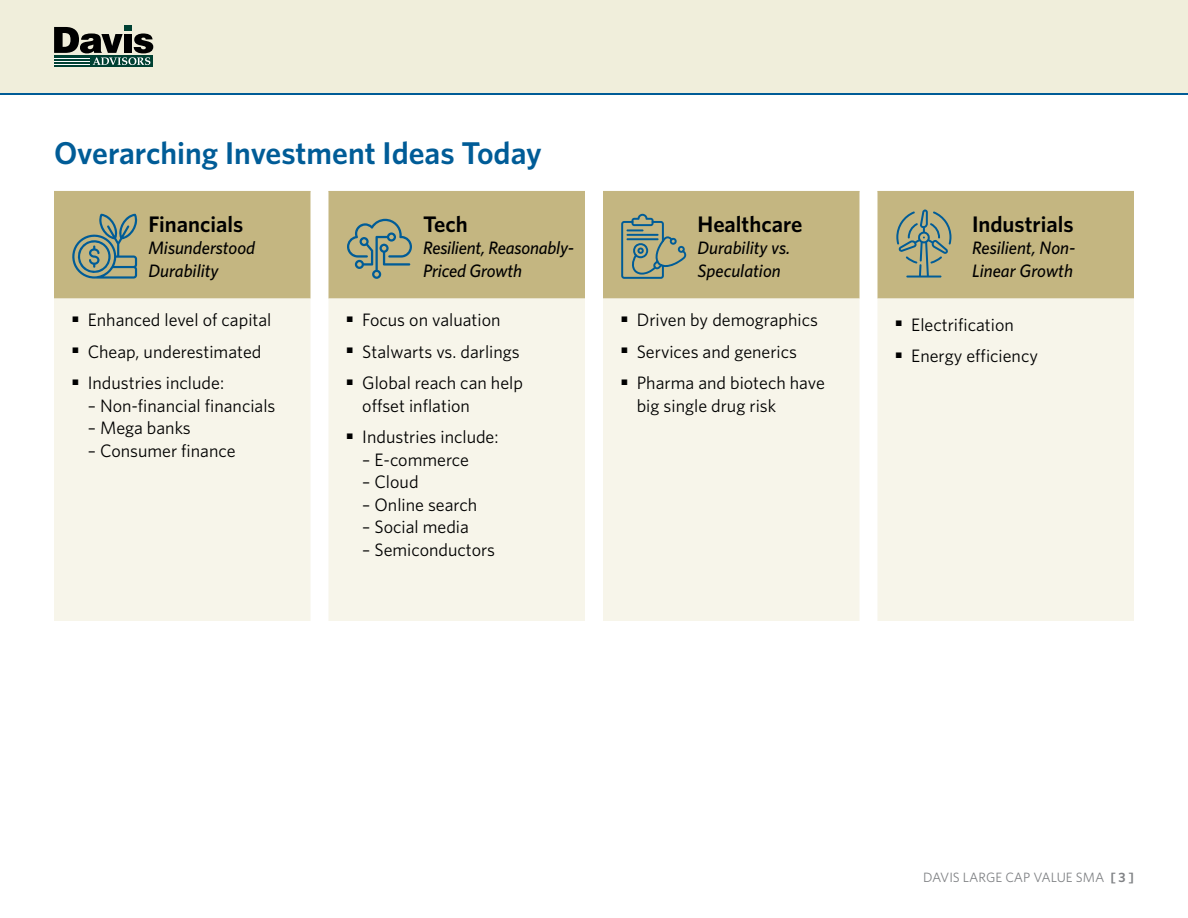
<style>
.page{position:relative;width:1188px;height:918px;background:#fff}
.page>*{position:absolute;margin:0;border:0;box-sizing:border-box;transform-origin:0 0}
.t1{font:600 31.5px "Whitney";color:#005c97}
.Talking_Points_with_Medium_Nested_2{font:600 22.5px "Whitney";color:#000}
.Talking_Points_with_Medium_Nested_2-2{font:18px/22.5px "Whitney";color:#000}
.Talking_Points_with_Medium_Nested_2-3{font:italic 500 18px/22.5px "Whitney";color:#000}
.t2{font:13.5px "Whitney";color:#808285}
.s1{font-weight:600}
</style>
<div class="page">
<div style="left:0;top:0;width:1188px;height:94px;background:#f0eedb"></div>
<hr style="left:0;top:94px;width:1188px;height:1px;background:#005c97">
<div style="left:124px;top:25px;width:8px;height:6px;background:#004133"></div>
<div style="left:54px;top:56px;width:99px;height:11px;background:#004133"></div>
<svg style="left:54px;top:27px;width:99px;height:38px"></svg>
<svg style="left:54px;top:192px;width:1080px;height:107px;background:#c7ba89"></svg>
<div style="left:54px;top:299px;width:1080px;height:322px;background:#f7f5ea"></div>
<hr style="left:54px;top:191px;width:256px;height:1px;background:#c4b681">
<hr style="left:328px;top:191px;width:257px;height:1px;background:#c4b681">
<hr style="left:603px;top:191px;width:257px;height:1px;background:#c4b681">
<hr style="left:878px;top:191px;width:256px;height:1px;background:#c4b681">
<svg style="left:621px;top:214px;width:65px;height:65px;background:#9ba385"></svg>
<hr style="left:627px;top:234px;width:32px;height:2px;background:#005c97">
<hr style="left:627px;top:238px;width:32px;height:2px;background:#005c97">
<svg style="left:347px;top:219px;width:65px;height:60px;background:#99a285"></svg>
<svg style="left:71px;top:214px;width:66px;height:65px;background:#8e9d86"></svg>
<svg style="left:896px;top:210px;width:55px;height:68px;background:#9aa385"></svg>
<p class="t1" style="left:54px;top:132px;width:489px">Overarching Investment Ideas Today</p>
<p class="Talking_Points_with_Medium_Nested_2" style="left:148px;top:209px;width:96px">Financials</p>
<p class="Talking_Points_with_Medium_Nested_2-3" style="left:148px;top:236px;width:108px">Misunderstood<br>Durability</p>
<p class="Talking_Points_with_Medium_Nested_2-2" style="left:72px;top:309px;width:201px"><sup>•</sup> Enhanced level of capital</p>
<p class="Talking_Points_with_Medium_Nested_2-2" style="left:72px;top:340px;width:191px"><sup>•</sup> Cheap, underestimated</p>
<p class="Talking_Points_with_Medium_Nested_2-2" style="left:72px;top:372px;width:154px"><sup>•</sup> Industries include:</p>
<p class="Talking_Points_with_Medium_Nested_2-2" style="left:88px;top:394px;width:189px">– Non-financial financials</p>
<p class="Talking_Points_with_Medium_Nested_2-2" style="left:88px;top:417px;width:105px">– Mega banks</p>
<p class="Talking_Points_with_Medium_Nested_2-2" style="left:88px;top:439px;width:149px">– Consumer finance</p>
<p class="Talking_Points_with_Medium_Nested_2" style="left:423px;top:209px;width:46px">Tech</p>
<p class="Talking_Points_with_Medium_Nested_2-3" style="left:423px;top:236px;width:153px">Resilient, Reasonably-<br>Priced Growth</p>
<p class="Talking_Points_with_Medium_Nested_2-2" style="left:346px;top:309px;width:156px"><sup>•</sup> Focus on valuation</p>
<p class="Talking_Points_with_Medium_Nested_2-2" style="left:346px;top:340px;width:175px"><sup>•</sup> Stalwarts vs. darlings</p>
<p class="Talking_Points_with_Medium_Nested_2-2" style="left:362px;top:372px;width:162px;text-indent:-16px"><sup>•</sup> Global reach can help offset inflation</p>
<p class="Talking_Points_with_Medium_Nested_2-2" style="left:346px;top:426px;width:154px"><sup>•</sup> Industries include:</p>
<p class="Talking_Points_with_Medium_Nested_2-2" style="left:362px;top:448px;width:108px">– E-commerce</p>
<p class="Talking_Points_with_Medium_Nested_2-2" style="left:362px;top:471px;width:58px">– Cloud</p>
<p class="Talking_Points_with_Medium_Nested_2-2" style="left:362px;top:493px;width:117px">– Online search</p>
<p class="Talking_Points_with_Medium_Nested_2-2" style="left:362px;top:516px;width:108px">– Social media</p>
<p class="Talking_Points_with_Medium_Nested_2-2" style="left:362px;top:538px;width:134px">– Semiconductors</p>
<p class="Talking_Points_with_Medium_Nested_2" style="left:698px;top:209px;width:106px">Healthcare</p>
<p class="Talking_Points_with_Medium_Nested_2-3" style="left:698px;top:236px;width:94px">Durability vs.<br>Speculation</p>
<p class="Talking_Points_with_Medium_Nested_2-2" style="left:621px;top:309px;width:199px"><sup>•</sup> Driven by demographics</p>
<p class="Talking_Points_with_Medium_Nested_2-2" style="left:621px;top:340px;width:178px"><sup>•</sup> Services and generics</p>
<p class="Talking_Points_with_Medium_Nested_2-2" style="left:637px;top:372px;width:190px;text-indent:-16px"><sup>•</sup> Pharma and biotech have big single drug risk</p>
<p class="Talking_Points_with_Medium_Nested_2" style="left:972px;top:209px;width:103px">Industrials</p>
<p class="Talking_Points_with_Medium_Nested_2-3" style="left:972px;top:236px;width:105px">Resilient, Non-<br>Linear Growth</p>
<p class="Talking_Points_with_Medium_Nested_2-2" style="left:896px;top:313px;width:120px"><sup>•</sup> Electrification</p>
<p class="Talking_Points_with_Medium_Nested_2-2" style="left:896px;top:345px;width:144px"><sup>•</sup> Energy efficiency</p>
<p class="t2" style="left:923px;top:868px;width:212px">DAVIS LARGE CAP VALUE SMA <span class="s1">[ 3 ]</span></p>
</div>
